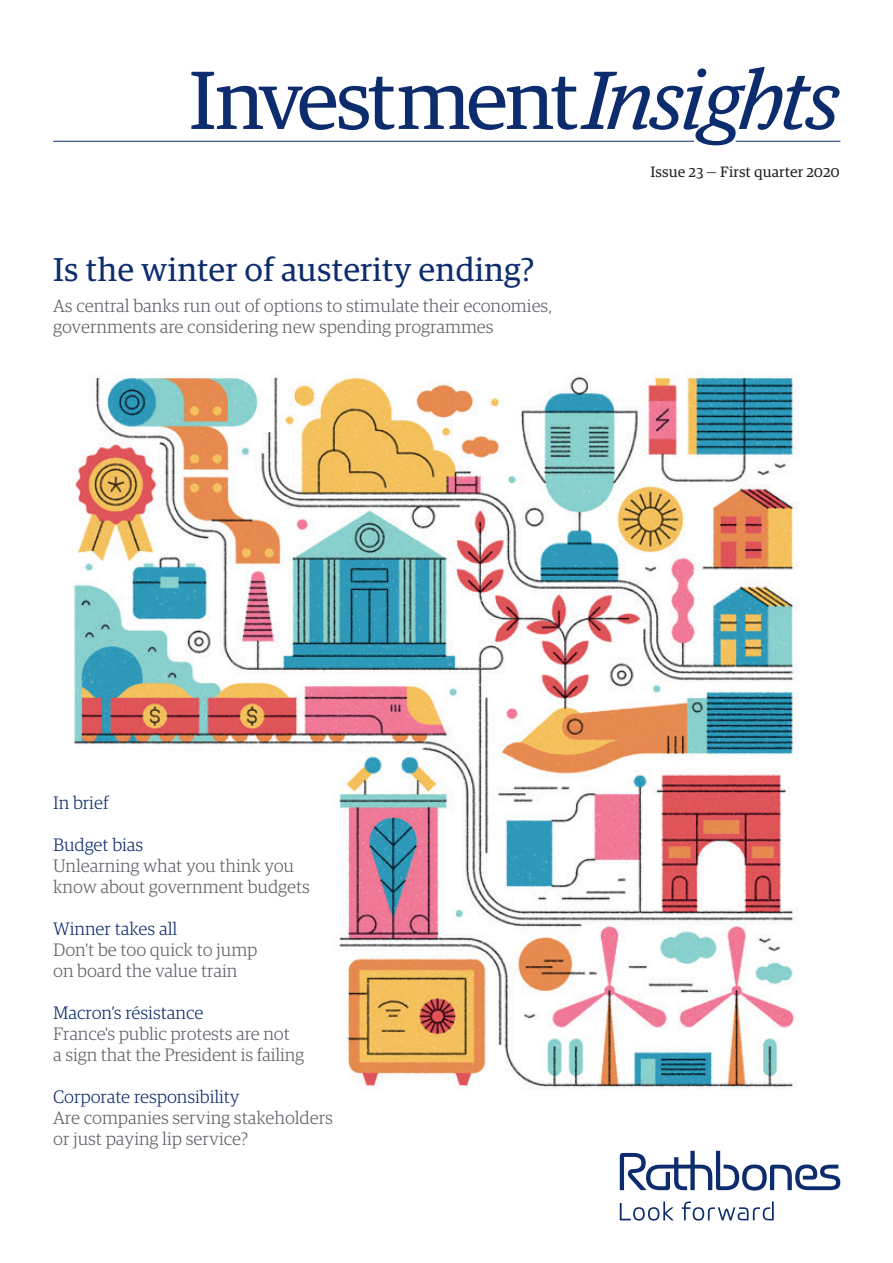
<style>
.page{position:relative;width:893px;height:1263px;background:#fff}
.page>*{position:absolute;margin:0;border:0;box-sizing:border-box;transform-origin:0 0}
.t1{font:33px "Guardian RTB Egyp";color:#0d2c6e}
.t2{font:300 18px/21px "Guardian RTB Egyp";letter-spacing:-.005em;color:#5d6067}
.t3{font:300 18px "Guardian RTB Egyp";letter-spacing:-.005em;color:#0d2c6e}
.t4{font:15px "Guardian RTB Egyp";color:#231f20}
</style>
<div class="page">
<img style="left:53px;top:140px;width:788px;height:1081px">
<svg style="left:620px;top:1151px;width:220px;height:69px"></svg>
<hr style="left:53px;top:141px;width:641px;height:1px;background:#0d2c6e">
<svg style="left:191px;top:67px;width:649px;height:78px"></svg>
<h1 class="t1" style="left:53px;top:247px;width:483px">Is the winter of austerity ending?</h1>
<p class="t2" style="left:53px;top:294px;width:500px">As central banks run out of options to stimulate their economies, governments are considering new spending programmes</p>
<p class="t4" style="left:650px;top:161px;width:191px">Issue 23 — First quarter 2020</p>
<p class="t3" style="left:53px;top:790px;width:57px">In brief</p>
<p class="t3" style="left:53px;top:832px;width:92px">Budget bias</p>
<p class="t2" style="left:53px;top:854px;width:258px">Unlearning what you think you know about government budgets</p>
<p class="t3" style="left:53px;top:916px;width:126px">Winner takes all</p>
<p class="t2" style="left:53px;top:938px;width:206px">Don’t be too quick to jump on board the value train</p>
<p class="t3" style="left:53px;top:1000px;width:152px">Macron’s résistance</p>
<p class="t2" style="left:53px;top:1022px;width:253px">France's public protests are not<br>a sign that the President is failing</p>
<p class="t3" style="left:53px;top:1084px;width:188px">Corporate responsibility</p>
<p class="t2" style="left:53px;top:1106px;width:281px">Are companies serving stakeholders or just paying lip service?</p>
</div>
